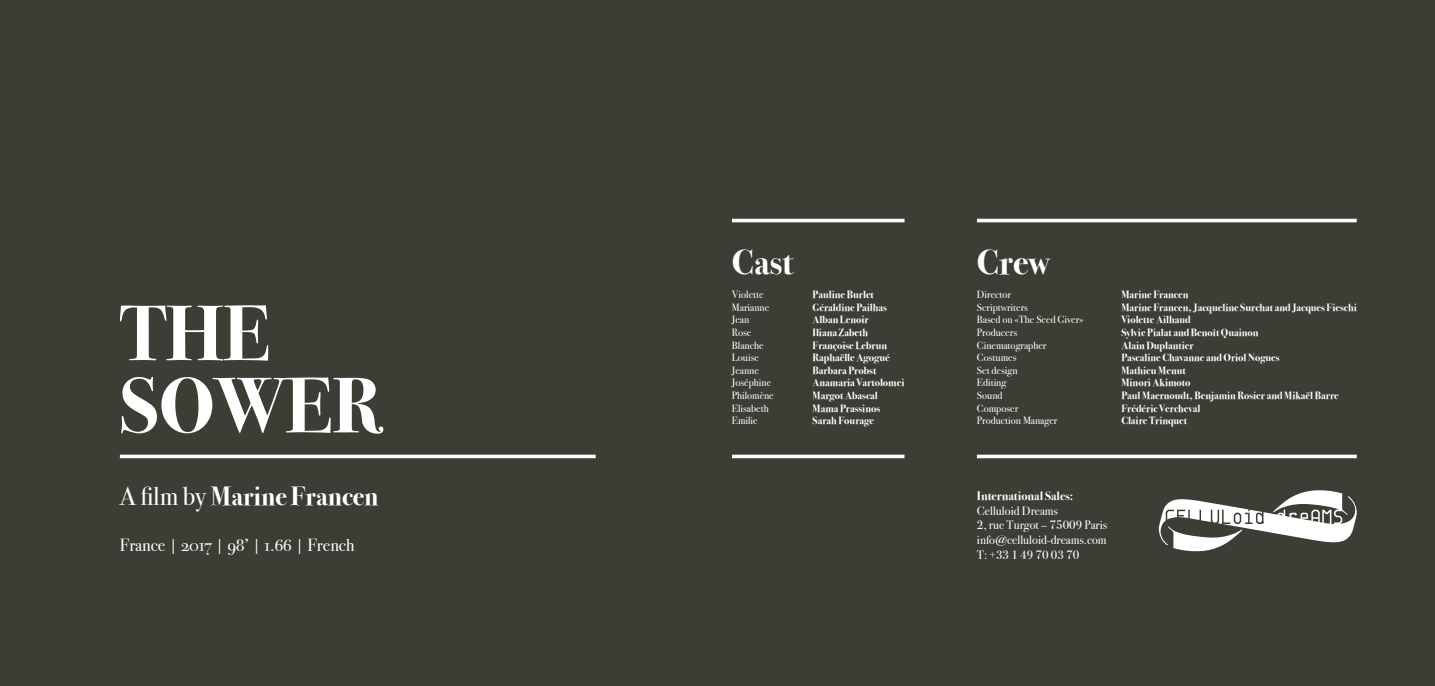
<style>
.page{position:relative;width:1435px;height:686px;background:#3c3e35}
.page>*{position:absolute;margin:0;border:0;box-sizing:border-box;transform-origin:0 0}
.t1{font:700 78.75px/72.2px "Bodoni Svty Two ITCTT";color:#fff}
.t2{font:700 35px "Bodoni Svty Two ITCTT";color:#fff}
.t3{font:700 26.25px "Bodoni Svty Two OSITCTT";color:#fff}
.t4{font:17.5px "Bodoni Svty Two OSITCTT";color:#fff}
.t5{font:12.25px/14.7px "Bodoni Svty Two ITCTT";color:#fff}
.t6{font:700 12.25px "Bodoni Svty Two ITCTT";color:#fff}
.t7{font:700 10.5px/12.6px "Bodoni Svty Two ITCTT";color:#fff}
.t8{font:10.5px/12.6px "Bodoni Svty Two ITCTT";color:#fff}
.s1{font-weight:400}
</style>
<div class="page">
<hr style="left:732px;top:219px;width:173px;height:3px;background:#fff">
<hr style="left:732px;top:455px;width:173px;height:3px;background:#fff">
<hr style="left:977px;top:219px;width:380px;height:3px;background:#fff">
<hr style="left:977px;top:455px;width:380px;height:3px;background:#fff">
<svg style="left:1158px;top:490px;width:199px;height:62px"></svg>
<hr style="left:120px;top:455px;width:476px;height:3px;background:#fff">
<h1 class="t1" style="left:120px;top:291px;width:264px">THE<br>SOWER</h1>
<h3 class="t3" style="left:120px;top:481px;width:260px"><span class="s1">A film by</span> Marine Francen</h3>
<h3 class="t4" style="left:120px;top:535px;width:236px">France | 2017 | 98’ | 1.66 | French</h3>
<h2 class="t2" style="left:732px;top:233px;width:63px">Cast</h2>
<h2 class="t2" style="left:977px;top:233px;width:74px">Crew</h2>
<p class="t8" style="left:732px;top:287px;width:43px">Violette<br>Marianne<br>Jean<br>Rose<br>Blanche<br>Louise<br>Jeanne<br>Joséphine<br>Philomène<br>Elisabeth<br>Emilie</p>
<p class="t7" style="left:812px;top:287px;width:93px">Pauline Burlet<br>Géraldine Pailhas<br>Alban Lenoir<br>Iliana Zabeth<br>Françoise Lebrun<br>Raphaëlle Agogué<br>Barbara Probst<br>Anamaria Vartolomei<br>Margot Abascal<br>Mama Prassinos<br>Sarah Fourage</p>
<p class="t8" style="left:977px;top:287px;width:108px">Director<br>Scriptwriters<br>Based on «The Seed Giver»<br>Producers<br>Cinematographer<br>Costumes<br>Set design<br>Editing<br>Sound<br>Composer<br>Production Manager</p>
<p class="t7" style="left:1121px;top:287px;width:237px">Marine Francen<br>Marine Francen, Jacqueline Surchat and Jacques Fieschi<br>Violette Ailhaud<br>Sylvie Pialat and Benoît Quainon<br>Alain Duplantier<br>Pascaline Chavanne and Oriol Nogues<br>Mathieu Menut<br>Minori Akimoto<br>Paul Maernoudt, Benjamin Rosier and Mikaël Barre<br>Frédéric Vercheval<br>Claire Trinquet</p>
<p class="t6" style="left:977px;top:486px;width:98px">International Sales:</p>
<p class="t5" style="left:977px;top:502px;width:132px">Celluloid Dreams<br>2, rue Turgot – 75009 Paris info@celluloid-dreams.com<br>T: +33 1 49 70 03 70</p>
</div>
